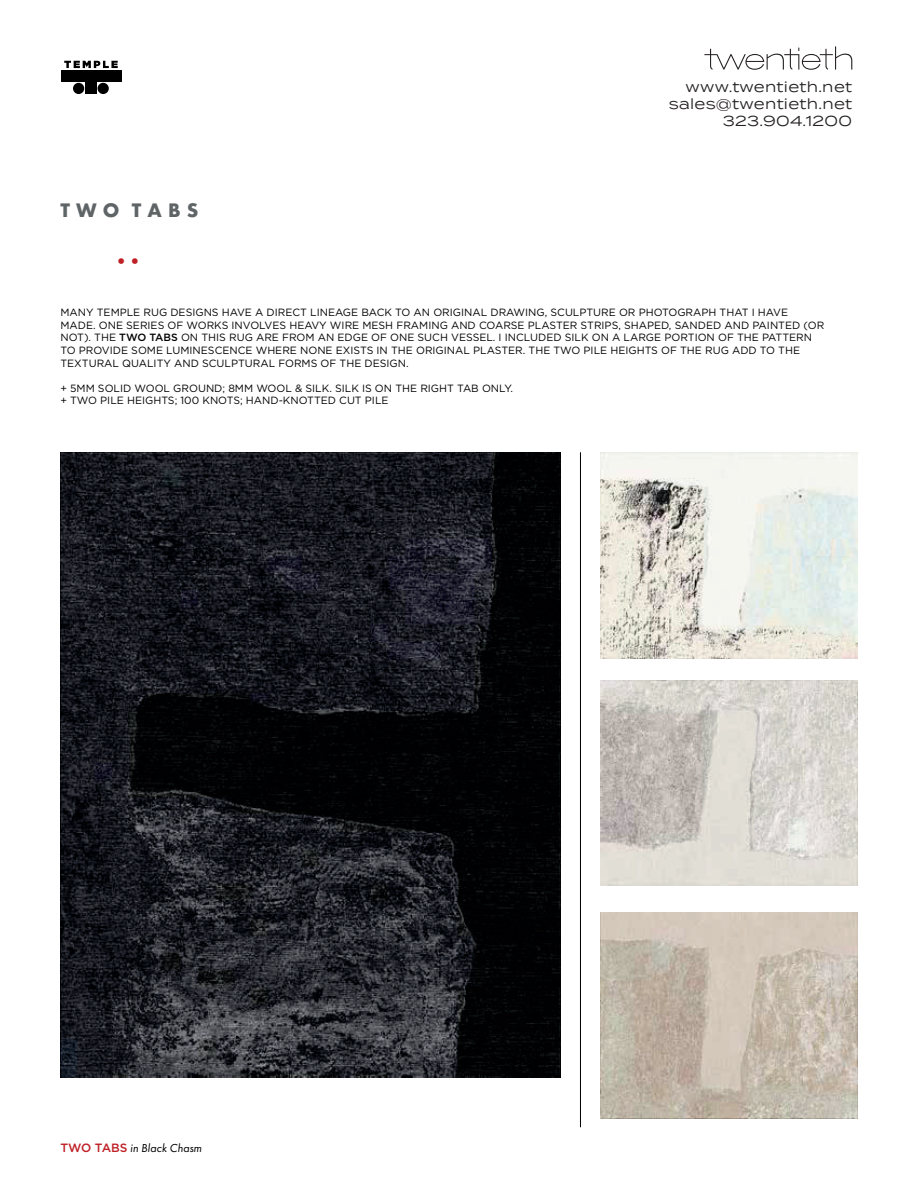
<style>
.page{position:relative;width:918px;height:1188px;background:#fff}
.page>*{position:absolute;margin:0;border:0;box-sizing:border-box;transform-origin:0 0}
.t1{font:700 18px "Futura";color:#5f6466}
.t2{font:700 18px "Futura";color:#bf2026}
.t3{font:14.4px/17.4px "Termina";letter-spacing:.02em;color:#231f20;text-align:right}
.t4{font:italic 12px "Futura PT";color:#000}
.t5{font:10.5px/12.6px "Gotham";color:#000}
.s1{font-weight:500}
.s2{font-family:"Gotham";font-weight:500;font-style:normal;color:#bf2026}
</style>
<div class="page">
<div style="left:61px;top:71px;width:60px;height:11px;background:#000"></div>
<div style="left:85px;top:73px;width:11px;height:21px;background:#000"></div>
<div style="left:73px;top:83px;width:11px;height:11px;background:#000;border-radius:50%"></div>
<div style="left:98px;top:83px;width:11px;height:11px;background:#000;border-radius:50%"></div>
<svg style="left:64px;top:61px;width:54px;height:7px"></svg>
<hr style="left:580px;top:452px;width:1px;height:675px;background:#000">
<img style="left:60px;top:452px;width:501px;height:626px">
<img style="left:600px;top:680px;width:257px;height:206px">
<img style="left:600px;top:913px;width:257px;height:206px">
<img style="left:600px;top:452px;width:257px;height:206px">
<svg style="left:704px;top:46px;width:148px;height:24px"></svg>
<h1 class="t1" style="left:60px;top:197px;width:139px">T W O T A B S</h1>
<h1 class="t2" style="left:114px;top:248px;width:29px">••</h1>
<h2 class="t3" style="left:669px;top:77px;width:185px">www.twentieth.net sales@twentieth.net<br>323.904.1200</h2>
<p class="t5" style="left:60px;top:306px;width:765px">MANY TEMPLE RUG DESIGNS HAVE A DIRECT LINEAGE BACK TO AN ORIGINAL DRAWING, SCULPTURE OR PHOTOGRAPH THAT I HAVE MADE. ONE SERIES OF WORKS INVOLVES HEAVY WIRE MESH FRAMING AND COARSE PLASTER STRIPS, SHAPED, SANDED AND PAINTED (OR NOT). THE <span class="s1">TWO TABS</span> ON THIS RUG ARE FROM AN EDGE OF ONE SUCH VESSEL. I INCLUDED SILK ON A LARGE PORTION OF THE PATTERN TO PROVIDE SOME LUMINESCENCE WHERE NONE EXISTS IN THE ORIGINAL PLASTER. THE TWO PILE HEIGHTS OF THE RUG ADD TO THE TEXTURAL QUALITY AND SCULPTURAL FORMS OF THE DESIGN.</p>
<p class="t5" style="left:60px;top:382px;width:454px">+ 5MM SOLID WOOL GROUND; 8MM WOOL &amp; SILK. SILK IS ON THE RIGHT TAB ONLY. + TWO PILE HEIGHTS; 100 KNOTS; HAND-KNOTTED CUT PILE</p>
<p class="t4" style="left:60px;top:1141px;width:143px"><span class="s2">TWO TABS</span> in Black Chasm</p>
</div>
